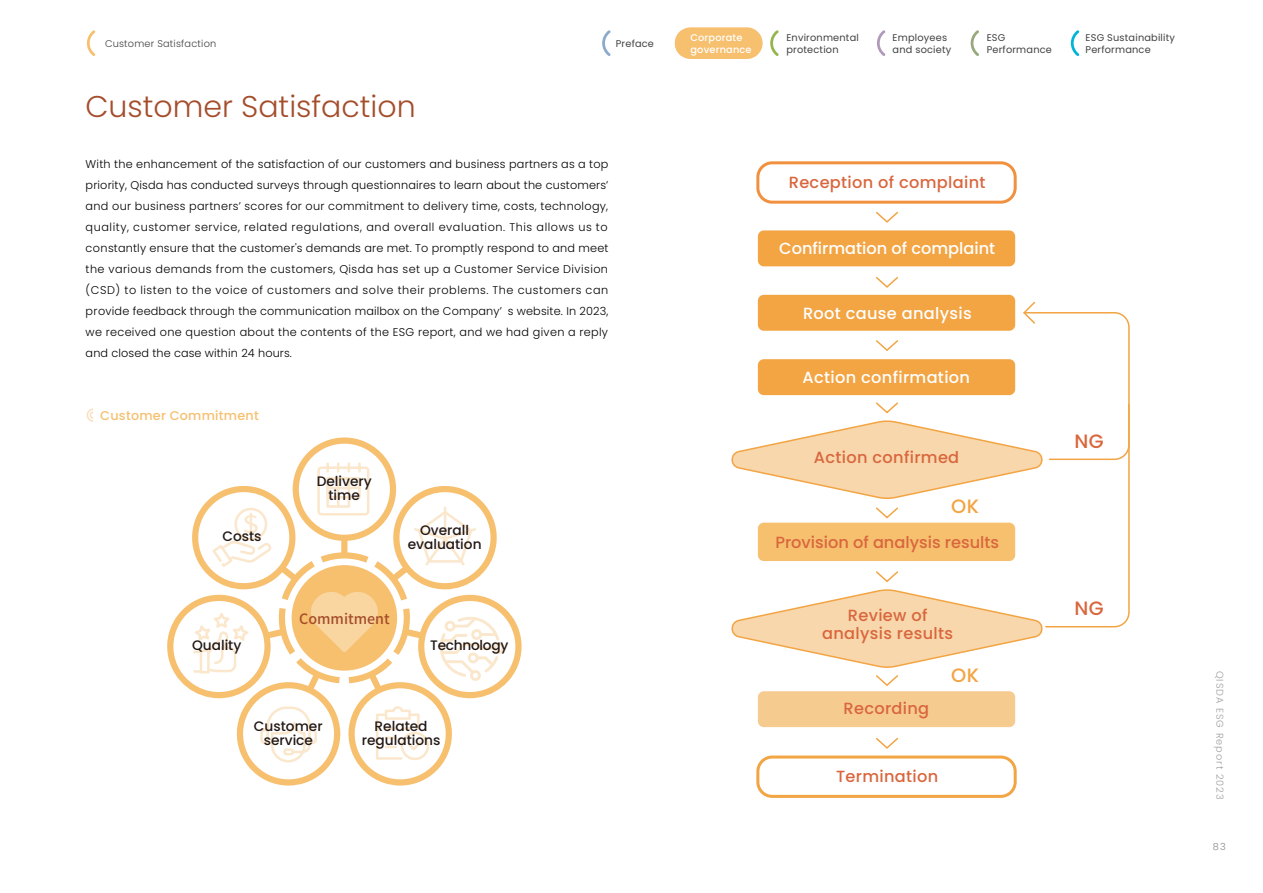
<style>
.page{position:relative;width:1263px;height:893px;background:#fff}
.page>*{position:absolute;margin:0;border:0;box-sizing:border-box;transform-origin:0 0}
.t1{font:300 30px "Poppins";color:#a44d2b}
.t2{font:500 19.35px "Poppins";color:#d9663d}
.t3{font:500 19.35px "Poppins";color:#f3a443}
.t4{font:500 16.2px/18.1px "Poppins";letter-spacing:.02em;color:#d9663d;text-align:center}
.t5{font:500 16.2px "Poppins";letter-spacing:.02em;color:#fff}
.t6{font:500 16.2px "Poppins";color:#d9663d}
.t7{font:500 16.2px "Poppins";color:#fff}
.t8{font:500 14.25px "Noto Sans TC";color:#a44d2b}
.t9{font:500 13.8px/14px "Poppins";color:#231815;text-align:center}
.t10{font:500 13.8px "Poppins";letter-spacing:-.02em;color:#231815}
.t11{font:500 12.75px "Poppins";letter-spacing:.02em;color:#f6c06f}
.t12{font:300 11.25px/21px "Poppins";letter-spacing:.01em;color:#000;text-align:justify}
.t13{font:9.75px/12px "Poppins";letter-spacing:.02em;color:#414042}
.t14{font:300 9.75px "Poppins";letter-spacing:.02em;color:#414042}
.t15{font:500 9.75px/12px "Poppins";letter-spacing:.02em;color:#fff}
.t16{font:300 9.75px "Poppins";letter-spacing:.1em;color:#9fa0a0}
.t17{font:300 9.75px "Poppins";color:#898989}
</style>
<div class="page">
<svg style="left:167px;top:437px;width:355px;height:349px"></svg>
<svg style="left:87px;top:409px;width:6px;height:13px"></svg>
<svg style="left:876px;top:211px;width:22px;height:12px"></svg>
<svg style="left:876px;top:277px;width:22px;height:11px"></svg>
<svg style="left:876px;top:738px;width:22px;height:11px"></svg>
<div style="left:756px;top:161px;width:261px;height:43px;border:3px solid #f1913f;border-radius:14px"></div>
<div style="left:756px;top:755px;width:261px;height:43px;border:3px solid #f3a443;border-radius:14px"></div>
<div style="left:758px;top:230px;width:257px;height:36px;background:#f3a443;border-radius:6px"></div>
<div style="left:758px;top:295px;width:257px;height:36px;background:#f3a443;border-radius:6px"></div>
<div style="left:758px;top:691px;width:257px;height:36px;background:#f6cb90;border-radius:6px"></div>
<svg style="left:731px;top:300px;width:399px;height:386px"></svg>
<svg style="left:87px;top:30px;width:8px;height:26px"></svg>
<div style="left:675px;top:27px;width:88px;height:32px;background:#f6c06f;border-radius:16px"></div>
<svg style="left:602px;top:30px;width:9px;height:26px"></svg>
<svg style="left:675px;top:30px;width:7px;height:26px"></svg>
<svg style="left:770px;top:30px;width:9px;height:26px"></svg>
<svg style="left:877px;top:30px;width:8px;height:26px"></svg>
<svg style="left:971px;top:30px;width:8px;height:26px"></svg>
<svg style="left:1071px;top:30px;width:8px;height:26px"></svg>
<p class="t13" style="left:786px;top:31px;width:74px">Environmental protection</p>
<p class="t13" style="left:987px;top:31px;width:67px">ESG<br>Performance</p>
<p class="t13" style="left:1085px;top:31px;width:91px">ESG Sustainability<br>Performance</p>
<p class="t14" style="left:105px;top:38px;width:113px">Customer Satisfaction</p>
<p class="t13" style="left:892px;top:31px;width:60px">Employees and society</p>
<p class="t13" style="left:616px;top:37px;width:40px">Preface</p>
<p class="t15" style="left:690px;top:31px;width:63px">Corporate governance</p>
<h1 class="t1" style="left:85px;top:89px;width:332px">Customer Satisfaction</h1>
<p class="t12" style="left:86px;top:153px;width:524px">With the enhancement of the satisfaction of our customers and business partners as a top priority, Qisda has conducted surveys through questionnaires to learn about the customers’ and our business partners’ scores for our commitment to delivery time, costs, technology, quality, customer service, related regulations, and overall evaluation. This allows us to constantly ensure that the customer's demands are met. To promptly respond to and meet the various demands from the customers, Qisda has set up a Customer Service Division (CSD) to listen to the voice of customers and solve their problems. The customers can provide feedback through the communication mailbox on the Company’ s website. In 2023, we received one question about the contents of the ESG report, and we had given a reply and closed the case within 24 hours.</p>
<p class="t11" style="left:100px;top:408px;width:160px">Customer Commitment</p>
<p class="t9" style="left:222px;top:529px;width:41px">Costs</p>
<p class="t9" style="left:192px;top:638px;width:51px">Quality</p>
<p class="t9" style="left:317px;top:474px;width:57px">Delivery time</p>
<p class="t9" style="left:408px;top:523px;width:75px">Overall evaluation</p>
<p class="t8" style="left:299px;top:610px;width:92px">Commitment</p>
<p class="t10" style="left:430px;top:637px;width:80px">Technology</p>
<p class="t9" style="left:254px;top:719px;width:70px">Customer service</p>
<p class="t9" style="left:362px;top:719px;width:80px">Related regulations</p>
<h3 class="t4" style="left:789px;top:173px;width:198px">Reception of complaint</h3>
<h3 class="t7" style="left:779px;top:239px;width:218px">Confirmation of complaint</h3>
<h3 class="t5" style="left:803px;top:304px;width:170px">Root cause analysis</h3>
<h3 class="t5" style="left:803px;top:368px;width:169px">Action confirmation</h3>
<h3 class="t4" style="left:814px;top:448px;width:147px">Action confirmed</h3>
<h2 class="t3" style="left:951px;top:495px;width:29px">OK</h2>
<h3 class="t6" style="left:775px;top:532px;width:225px">Provision of analysis results</h3>
<h3 class="t4" style="left:822px;top:606px;width:133px">Review of analysis results</h3>
<h3 class="t4" style="left:843px;top:699px;width:87px">Recording</h3>
<h2 class="t3" style="left:951px;top:664px;width:29px">OK</h2>
<h3 class="t4" style="left:836px;top:767px;width:104px">Termination</h3>
<h2 class="t2" style="left:1075px;top:430px;width:31px">NG</h2>
<h2 class="t2" style="left:1075px;top:597px;width:31px">NG</h2>
<p class="t16" style="left:1225px;top:671px;width:130px;rotate:90deg">QISDA ESG Report 2023</p>
<p class="t17" style="left:1213px;top:841px;width:14px">83</p>
</div>
